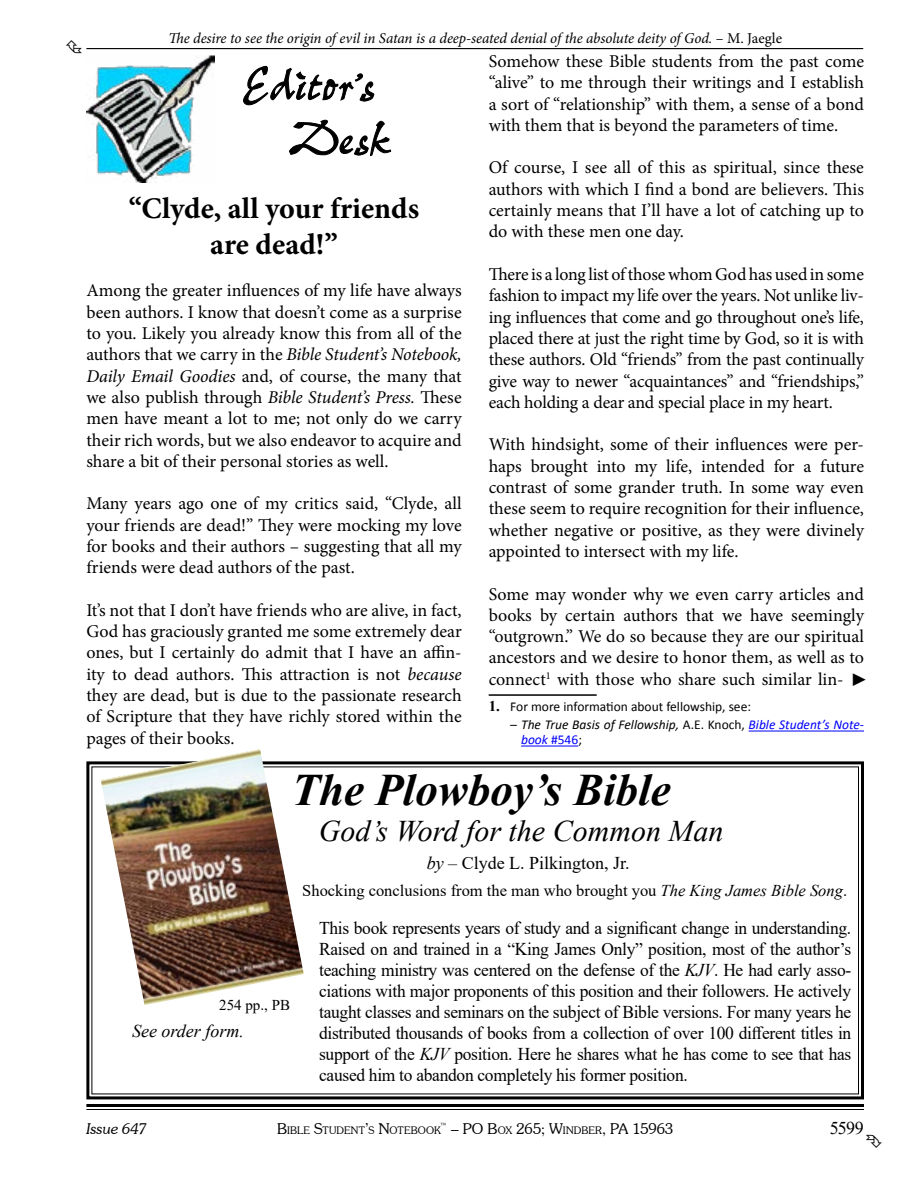
<style>
.page{position:relative;width:918px;height:1188px;background:#fff}
.page>*{position:absolute;margin:0;border:0;box-sizing:border-box;transform-origin:0 0}
.t1{font:60px/54px "Wheedle SSK";color:#000;text-align:right}
.t2{font:italic 700 45px "Times New Roman";color:#000}
.t3{font:700 30px/36px "Minion Pro";color:#000;text-align:center}
.t4{font:italic 30px "Times New Roman";color:#000}
.t5{font:18px/21.3px "Minion Pro";letter-spacing:-.005em;color:#000;text-align:justify}
.t6{font:18px/21px "Times New Roman";letter-spacing:-.015em;color:#000;text-align:justify}
.t7{font:italic 18px "Times New Roman";color:#000}
.t8{font:16.5px "Times New Roman";color:#000}
.t9{font:italic 15px "Minion Pro";letter-spacing:-.005em;color:#000}
.t10{font:300 15px "Souvenir IT Cby BT";color:#000}
.t11{font:15px "Times New Roman";color:#000}
.t12{font:italic 300 15px "Souvenir IT Cby BT";color:#000}
.t13{font:italic 13.5px/15px "Calibri";color:#000}
.t14{font:13.5px "Calibri";color:#000}
.t15{font:300 10.5px "Souvenir IT Cby BT";letter-spacing:.015em;color:#000}
.t16{font:300 8.7px "Souvenir IT Cby BT";color:#000}
.s1{font-style:normal}
.s2{font-family:"Times New Roman"}
.s3{font-family:"Times New Roman";font-weight:700;font-size:15px}
.s4{color:#00f}
.s5{font-style:normal;color:#00f}
.s6{font-style:italic}
.s7{font-size:15px}
.s8{font-size:10.5px}
</style>
<div class="page">
<hr style="left:86px;top:1104px;width:778px;height:3px;background:#000">
<hr style="left:86px;top:1109px;width:778px;height:1px;background:#000">
<hr style="left:489px;top:694px;width:108px;height:2px;background:#000">
<hr style="left:749px;top:731px;width:115px;height:1px;background:#00f">
<hr style="left:521px;top:746px;width:57px;height:1px;background:#00f">
<hr style="left:86px;top:48px;width:777px;height:1px;background:#000">
<svg style="left:243px;top:66px;width:131px;height:40px"></svg>
<svg style="left:289px;top:120px;width:102px;height:36px"></svg>
<img style="left:86px;top:55px;width:129px;height:127px">
<svg style="left:86px;top:761px;width:778px;height:339px"></svg>
<img style="left:101px;top:749px;width:203px;height:256px">
<p class="t9" style="left:168px;top:28px;width:615px">The desire to see the origin of evil in Satan is a deep-seated denial of the absolute deity of God. <span class="s1">– M. Jaegle</span></p>
<h1 class="t1" style="left:242px;top:59px;width:152px">Editor's<br>Desk</h1>
<p class="t5" style="left:489px;top:51px;width:377px">Somehow these Bible students from the past come “alive” to me through their writings and I establish a sort of “relationship” with them, a sense of a bond with them that is beyond the parameters of time.</p>
<p class="t5" style="left:489px;top:157px;width:377px">Of course, I see all of this as spiritual, since these authors with which I find a bond are believers. This certainly means that I’ll have a lot of catching up to do with these men one day.</p>
<p class="t5" style="left:489px;top:264px;width:377px">There is a long list of those whom God has used in some fashion to impact my life over the years. Not unlike liv&shy;ing influences that come and go throughout one’s life, placed there at just the right time by God, so it is with these authors. Old “friends” from the past continually give way to newer “acquaintances” and “friendships,” each holding a dear and special place in my heart.</p>
<p class="t5" style="left:489px;top:434px;width:377px">With hindsight, some of their influences were per&shy;haps brought into my life, intended for a future contrast of some grander truth. In some way even these seem to require recognition for their influence, whether negative or positive, as they were divinely appointed to intersect with my life.</p>
<p class="t5" style="left:489px;top:583px;width:381px;text-align:left">Some may wonder why we even carry articles and books by certain authors that we have seemingly “outgrown.” We do so because they are our spiritual ancestors and we desire to honor them, as well as to connect<sup>1</sup> with those who share such similar lin- <span class="s2">►</span></p>
<p class="t14" style="left:489px;top:698px;width:264px"><span class="s3">1.</span> For more information about fellowship, see:</p>
<p class="t13" style="left:521px;top:717px;width:344px;text-indent:-11px">– The True Basis of Fellowship, <span class="s1">A.E. Knoch,</span> <span class="s4">Bible Student’s Note&shy;book</span> <span class="s5">#546</span><span class="s1">;</span></p>
<h3 class="t3" style="left:129px;top:190px;width:292px">“Clyde, all your friends are dead!”</h3>
<p class="t5" style="left:86px;top:280px;width:377px">Among the greater influences of my life have always been authors. I know that doesn’t come as a surprise to you. Likely you already know this from all of the authors that we carry in the <span class="s6">Bible Student’s Notebook, Daily Email Goodies</span> and, of course, the many that we also publish through <span class="s6">Bible Student’s Press.</span> These men have meant a lot to me; not only do we carry their rich words, but we also endeavor to acquire and share a bit of their personal stories as well.</p>
<p class="t5" style="left:86px;top:493px;width:377px">Many years ago one of my critics said, “Clyde, all your friends are dead!” They were mocking my love for books and their authors – suggesting that all my friends were dead authors of the past.</p>
<p class="t5" style="left:86px;top:600px;width:377px">It’s not that I don’t have friends who are alive, in fact, God has graciously granted me some extremely dear ones, but I certainly do admit that I have an affin&shy;ity to dead authors. This attraction is not <span class="s6">because </span>they are dead, but is due to the passionate research of Scripture that they have richly stored within the pages of their books.</p>
<h2 class="t2" style="left:292px;top:759px;width:381px">The Plowboy’s Bible</h2>
<h3 class="t4" style="left:319px;top:810px;width:406px">God’s Word for the Common Man</h3>
<p class="t6" style="left:427px;top:852px;width:205px"><span class="s6">by</span> – Clyde L. Pilkington, Jr.</p>
<p class="t8" style="left:302px;top:879px;width:546px">Shocking conclusions from the man who brought you <span class="s6">The King James Bible Song</span>.</p>
<p class="t6" style="left:319px;top:917px;width:534px">This book represents years of study and a significant change in understanding.<br>Raised on and trained in a “King James Only” position, most of the author’s teaching ministry was centered on the defense of the <span class="s6">KJV</span>. He had early asso&shy;ciations with major proponents of this position and their followers. He actively taught classes and seminars on the subject of Bible versions. For many years he distributed thousands of books from a collection of over 100 different titles in support of the <span class="s6">KJV</span> position. Here he shares what he has come to see that has caused him to abandon completely his former position.</p>
<p class="t11" style="left:219px;top:995px;width:72px">254 pp., PB</p>
<p class="t7" style="left:132px;top:1019px;width:113px">See order form.</p>
<p class="t15" style="left:277px;top:1124px;width:165px"><span class="s7">B</span>IBLE <span class="s7">S</span>TUDENT<span class="s7">’</span>S <span class="s7">N</span>OTEBOOK</p>
<p class="t6" style="left:830px;top:1117px;width:36px">5599</p>
<p class="t16" style="left:440px;top:1121px;width:9px">™</p>
<p class="t12" style="left:86px;top:1119px;width:62px">Issue 647</p>
<p class="t10" style="left:451px;top:1119px;width:224px">– PO B<span class="s8">OX</span> 265; W<span class="s8">INDBER</span>, PA 15963</p>
</div>
